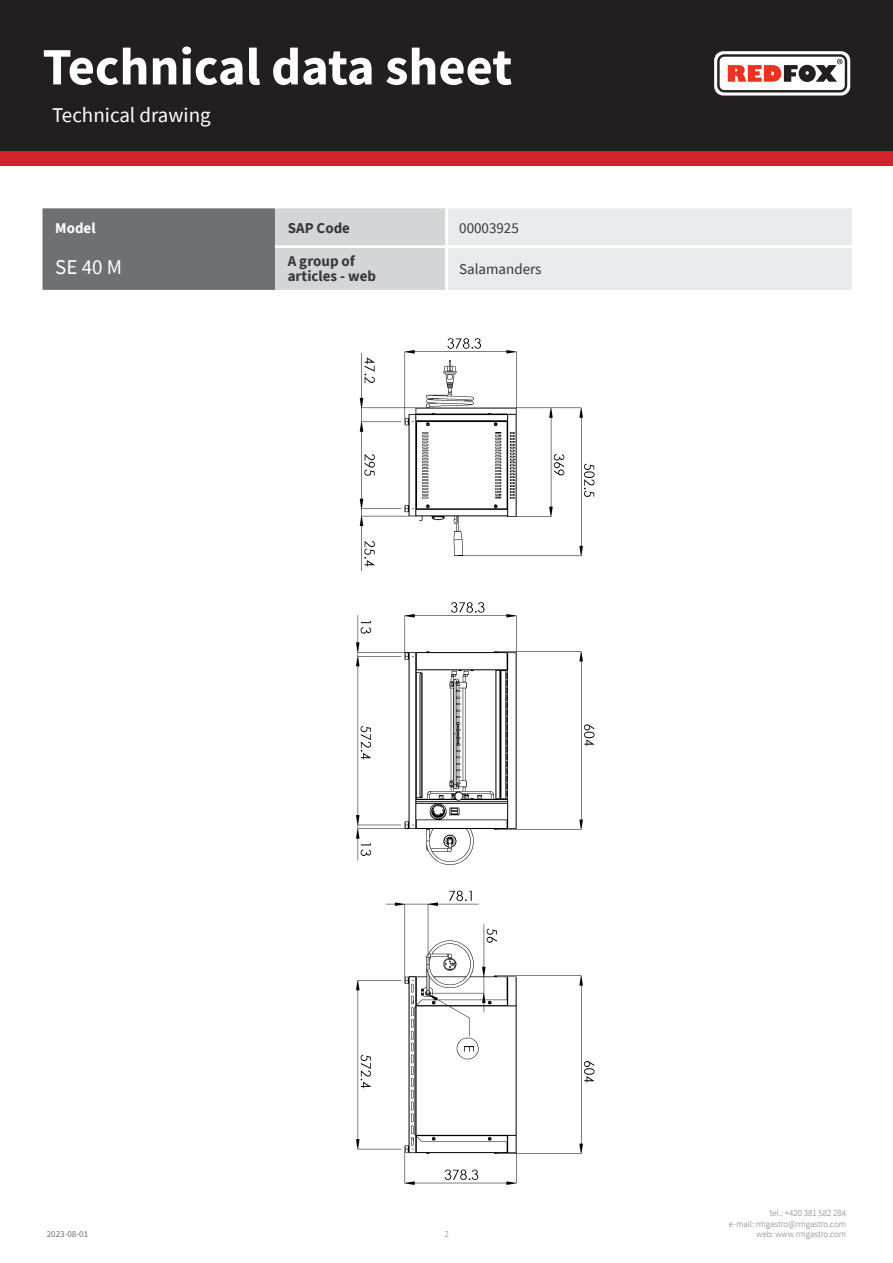
<style>
.page{position:relative;width:893px;height:1263px;background:#fff}
.page>*{position:absolute;margin:0;border:0;box-sizing:border-box;transform-origin:0 0}
.t1{font:700 52.5px "Source Sans Pro";color:#fff}
.kapitola{font:21px "Source Sans Pro";color:#fff}
.tabulka_-_headline{font:21px "Source Sans Pro";color:#fff}
.tabulka_-_text{font:700 15px/15px "Source Sans Pro";color:#383839}
.tabulka_-_text-2{font:15px "Source Sans Pro";color:#383839}
.tabulka_-_text-3{font:700 15px "Source Sans Pro";color:#fff}
.t2{font:300 9px/10.8px "Source Sans Pro";color:#6f7073;text-align:right}
.t3{font:9px "Source Sans Pro";color:#6f7073}
</style>
<div class="page">
<div style="left:0;top:0;width:893px;height:166px;background:#d1232a"></div>
<div style="left:0;top:0;width:893px;height:151px;background:#231f20"></div>
<svg style="left:714px;top:51px;width:136px;height:45px"></svg>
<img style="left:356px;top:338px;width:239px;height:847px">
<svg style="left:43px;top:208px;width:809px;height:82px;background:#c0c1c3"></svg>
<hr style="left:445px;top:208px;width:3px;height:37px;background:#fff">
<hr style="left:275px;top:245px;width:171px;height:3px;background:#fff">
<hr style="left:446px;top:245px;width:406px;height:3px;background:#fff">
<hr style="left:445px;top:248px;width:3px;height:42px;background:#fff">
<h1 class="t1" style="left:43px;top:31px;width:471px">Technical data sheet</h1>
<p class="kapitola" style="left:52px;top:101px;width:160px">Technical drawing</p>
<p class="tabulka_-_text-3" style="left:55px;top:218px;width:42px">Model</p>
<p class="tabulka_-_text" style="left:288px;top:220px;width:64px">SAP Code</p>
<p class="tabulka_-_text-2" style="left:459px;top:219px;width:61px">00003925</p>
<p class="tabulka_-_headline" style="left:55px;top:254px;width:68px">SE 40 M</p>
<p class="tabulka_-_text" style="left:288px;top:254px;width:90px">A group of articles - web</p>
<p class="tabulka_-_text-2" style="left:459px;top:259px;width:84px">Salamanders</p>
<p class="t3" style="left:47px;top:1229px;width:43px">2023-08-01</p>
<p class="t2" style="left:444px;top:1229px;width:6px">2</p>
<p class="t2" style="left:729px;top:1207px;width:119px">tel.: +420 381 582 284<br>e-mail: rmgastro@rmgastro.com web: www.rmgastro.com</p>
</div>
